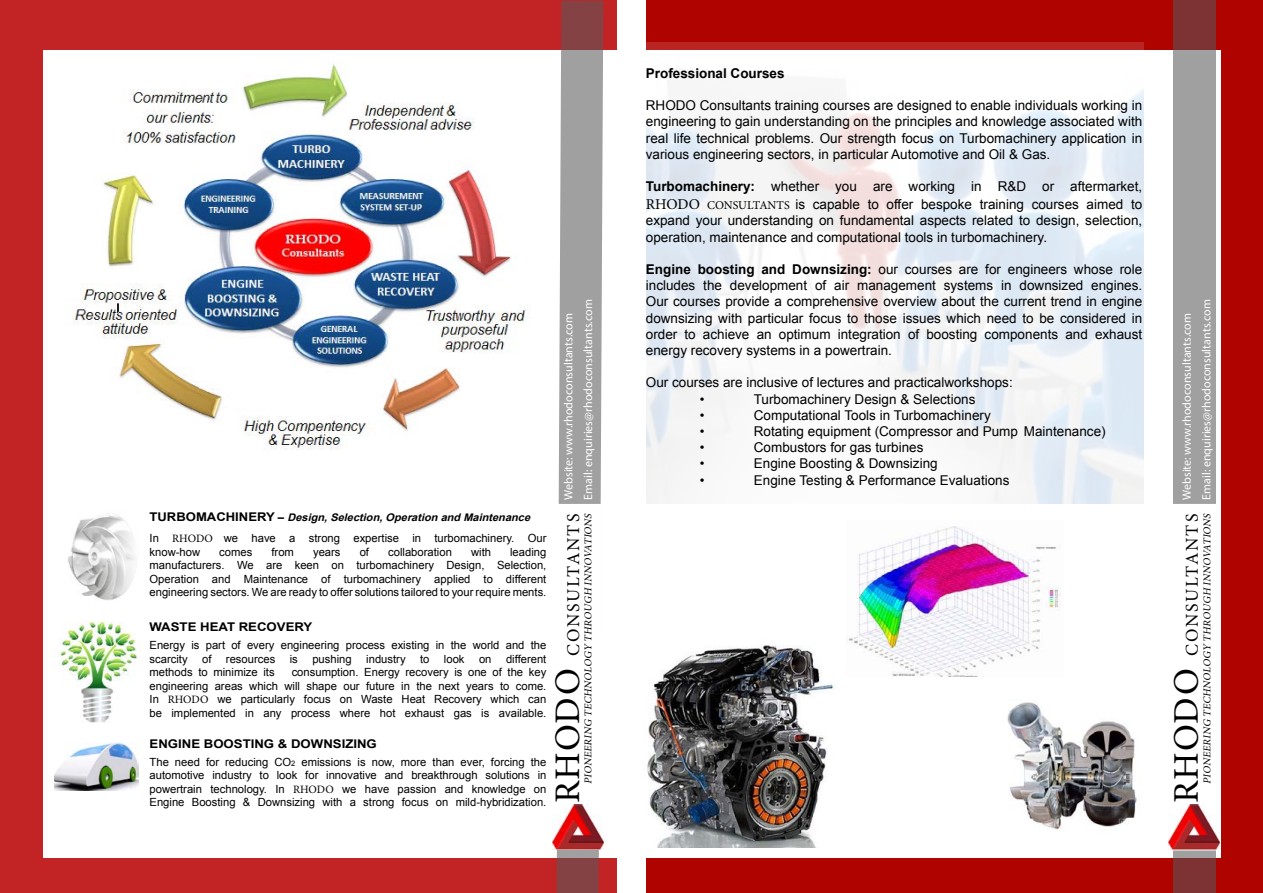
<style>
.page{position:relative;width:1263px;height:893px;background:#fff}
.page>*{position:absolute;margin:0;border:0;box-sizing:border-box;transform-origin:0 0}
.t1{font:18px "Minion Pro";letter-spacing:.1em;color:#000}
.t2{font:13.5px/16.2px "Arial";color:#000}
.t3{font:700 13.5px "Arial";color:#000}
.t4{font:12px/19.8px "Myriad Pro";color:#fff}
.t5{font:700 12px "Arial";color:#000;scale:1.1 1}
.t6{font:11.25px/13.5px "Arial";color:#000;text-align:justify}
.t7{font:italic 10.5px "Minion Pro";color:#000}
.t8{font:italic 700 10.5px "Arial";color:#000;scale:1.05 1}
.s1{font-style:normal;font-size:12px}
.s2{font-style:normal}
.s3{font-family:"Minion Pro"}
.s4{font-size:7.5px}
.s5{font-weight:700}
.s6{font-family:"Minion Pro";font-size:15px}
.s7{font-family:"Minion Pro";font-size:12px}
.s8{font-size:36px}
</style>
<div class="page">
<div style="left:0;top:0;width:617px;height:893px;background:#c22426"></div>
<div style="left:646px;top:0;width:617px;height:893px;background:#af0300"></div>
<div style="left:43px;top:50px;width:588px;height:807px;background:#fff"></div>
<svg style="left:557px;top:1px;width:46px;height:892px;background:#a4999a"></svg>
<div style="left:553px;top:504px;width:49px;height:302px;background:#fff"></div>
<div style="left:624px;top:50px;width:596px;height:807px;background:#fff"></div>
<img style="left:552px;top:805px;width:51px;height:45px">
<svg style="left:1173px;top:1px;width:43px;height:892px;background:#9a8f90"></svg>
<div style="left:1171px;top:504px;width:49px;height:346px;background:#fff"></div>
<img style="left:1169px;top:805px;width:51px;height:45px">
<img style="left:646px;top:43px;width:498px;height:461px">
<img style="left:73px;top:61px;width:455px;height:389px">
<img style="left:68px;top:514px;width:67px;height:86px">
<img style="left:60px;top:621px;width:78px;height:101px">
<img style="left:54px;top:742px;width:84px;height:49px">
<img style="left:848px;top:526px;width:213px;height:151px">
<img style="left:647px;top:645px;width:188px;height:203px">
<img style="left:1007px;top:702px;width:130px;height:128px">
<p class="t8" style="left:150px;top:510px;width:367px"><span class="s1">T U R B O M A C H I N E RY</span> <span class="s2">–</span> Design,Selection,Operation and Maintenance</p>
<p class="t6" style="left:150px;top:532px;width:398px">In <span class="s3">RHODO</span> we have a strong expertise in turbomachinery. Our know-how</p>
<p class="t6" style="left:219px;top:545px;width:35px">comes</p>
<p class="t6" style="left:271px;top:545px;width:24px">from</p>
<p class="t6" style="left:313px;top:545px;width:29px">years</p>
<p class="t6" style="left:360px;top:545px;width:11px">of</p>
<p class="t6" style="left:388px;top:545px;width:65px">collaboration</p>
<p class="t6" style="left:471px;top:545px;width:22px">with</p>
<p class="t6" style="left:150px;top:545px;width:398px;text-indent:361px">leading manufacturers. We are keen on turbomachinery Design, Selection, Operation and Maintenance of turbomachinery applied to different engineering sectors. We are ready to offer solutions tailored to your require ments.</p>
<p class="t5" style="left:150px;top:619px;width:150px">WASTE HEAT RECOVERY</p>
<p class="t6" style="left:150px;top:639px;width:398px">Energy is part of every engineering process existing in the world and the scarcity</p>
<p class="t6" style="left:202px;top:652px;width:11px">of</p>
<p class="t6" style="left:226px;top:652px;width:51px">resources</p>
<p class="t6" style="left:290px;top:652px;width:10px">is</p>
<p class="t6" style="left:312px;top:652px;width:41px">pushing</p>
<p class="t6" style="left:366px;top:652px;width:41px">industry</p>
<p class="t6" style="left:420px;top:652px;width:11px">to</p>
<p class="t6" style="left:444px;top:652px;width:22px">look</p>
<p class="t6" style="left:479px;top:652px;width:14px">on</p>
<p class="t6" style="left:506px;top:652px;width:42px">different</p>
<p class="t6" style="left:150px;top:666px;width:127px">methods to minimize its</p>
<p class="t6" style="left:150px;top:666px;width:398px;text-indent:142px">consumption. Energy recovery is one of the key engineering areas which will shape our future in the next years to come.<br>In <span class="s3">RHODO</span> we particularly focus on Waste Heat Recovery which can be implemented in any process where hot exhaust gas is available.</p>
<p class="t5" style="left:150px;top:736px;width:208px">ENGINE BOOSTING &amp; DOWNSIZING</p>
<p class="t6" style="left:150px;top:755px;width:398px">The need for reducing CO<span class="s4">2</span> emissions is now, more than ever, forcing the automotive industry to look for innovative and breakthrough solutions in powertrain technology. In <span class="s3">RHODO</span> we have passion and knowledge on Engine Boosting &amp; Downsizing with a strong focus on mild-hybridization.</p>
<p class="t3" style="left:646px;top:64px;width:140px">Professional Courses</p>
<p class="t2" style="left:646px;top:97px;width:498px;text-align:justify">RHODO Consultants training courses are designed to enable individuals working in engineering to gain understanding on the principles and knowledge associated with real life technical problems. Our strength focus on Turbomachinery application in various engineering sectors, in particular Automotive and Oil &amp; Gas.</p>
<p class="t2" style="left:646px;top:178px;width:498px;line-height:18px"><span class="s5">Turbomachinery:</span> whether you are working in R&amp;D or aftermarket,<br><span class="s6">RHODO</span> <span class="s7">CONSULTANTS</span> is capable to offer bespoke training courses aimed to</p>
<p class="t2" style="left:646px;top:213px;width:498px">expand your understanding on fundamental aspects related to design, selection, operation, maintenance and computational tools in turbomachinery.</p>
<p class="t2" style="left:646px;top:261px;width:498px;text-align:justify"><span class="s5">Engine boosting and Downsizing:</span> our courses are for engineers whose role includes the development of air management systems in downsized engines.<br>Our courses provide a comprehensive overview about the current trend in engine downsizing with particular focus to those issues which need to be considered in order to achieve an optimum integration of boosting components and exhaust energy recovery systems in a powertrain.</p>
<p class="t2" style="left:700px;top:375px;width:314px;text-indent:-54px">Our courses are inclusive of lectures and practicalworkshops: •</p>
<p class="t4" style="left:558px;top:500px;width:202px;rotate:-90deg">Website: www.rhodoconsultants.com<br>Email: enquiries@rhodoconsultants.com</p>
<h1 class="t1" style="left:561px;top:803px;width:291px;rotate:-90deg"><span class="s8">RHODO</span> CONSULTANTS</h1>
<p class="t7" style="left:581px;top:784px;width:274px;rotate:-90deg">PIONEERING TECHNOLOGY THROUGH INNOVATIONS</p>
<h1 class="t1" style="left:1180px;top:803px;width:291px;rotate:-90deg"><span class="s8">RHODO</span> CONSULTANTS</h1>
<p class="t7" style="left:1200px;top:784px;width:274px;rotate:-90deg">PIONEERING TECHNOLOGY THROUGH INNOVATIONS</p>
<p class="t4" style="left:1177px;top:500px;width:202px;rotate:-90deg">Website: www.rhodoconsultants.com<br>Email: enquiries@rhodoconsultants.com</p>
<p class="t2" style="left:754px;top:391px;width:223px">Turbomachinery Design &amp; Selections</p>
<p class="t2" style="left:700px;top:407px;width:6px">•</p>
<p class="t2" style="left:754px;top:407px;width:238px">Computational Tools in Turbomachinery</p>
<p class="t2" style="left:700px;top:423px;width:6px">•</p>
<p class="t2" style="left:754px;top:423px;width:353px">Rotating equipment (Compressor and Pump Maintenance)</p>
<p class="t2" style="left:700px;top:439px;width:6px">•</p>
<p class="t2" style="left:754px;top:439px;width:171px">Combustors for gas turbines</p>
<p class="t2" style="left:700px;top:456px;width:6px">•</p>
<p class="t2" style="left:754px;top:456px;width:185px">Engine Boosting &amp; Downsizing</p>
<p class="t2" style="left:700px;top:472px;width:6px">•</p>
<p class="t2" style="left:754px;top:472px;width:257px">Engine Testing &amp; Performance Evaluations</p>
</div>
